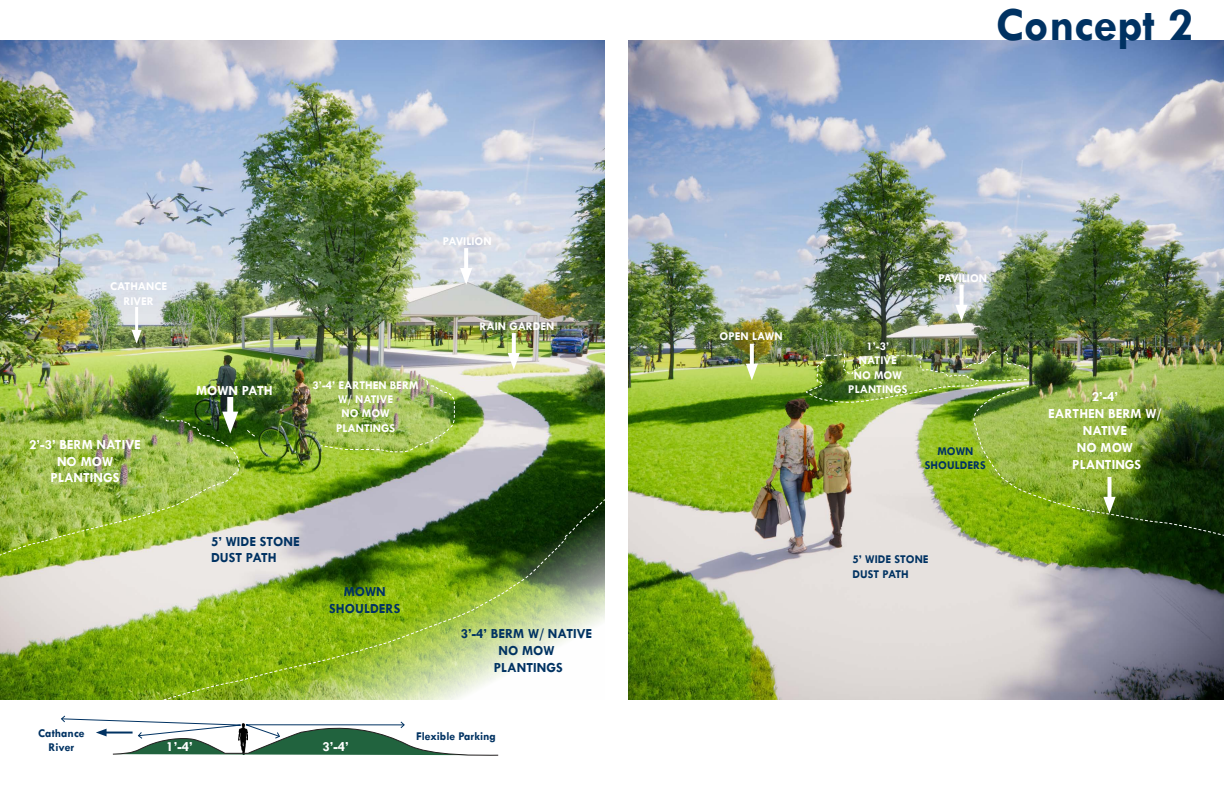
<style>
.page{position:relative;width:1224px;height:792px;background:#fff}
.page>*{position:absolute;margin:0;border:0;box-sizing:border-box;transform-origin:0 0}
.t1{font:700 48px "Tw Cen";color:#003262}
.t2{font:700 14px/16.8px "Tw Cen";color:#fff;text-align:center}
.t3{font:700 14px "Tw Cen";color:#003262}
.t4{font:700 12px/14.4px "Tw Cen";color:#fff;text-align:center}
.t5{font:700 12px "Tw Cen";color:#003262}
</style>
<div class="page">
<img style="left:0;top:40px;width:605px;height:459px">
<img style="left:628px;top:40px;width:596px;height:660px">
<svg style="left:512px;top:333px;width:4px;height:20px"></svg>
<svg style="left:508px;top:353px;width:12px;height:17px"></svg>
<hr style="left:135px;top:307px;width:3px;height:28px;background:#fff">
<svg style="left:132px;top:330px;width:10px;height:14px"></svg>
<svg style="left:960px;top:285px;width:4px;height:20px"></svg>
<svg style="left:955px;top:305px;width:13px;height:17px"></svg>
<hr style="left:464px;top:248px;width:4px;height:27px;background:#fff">
<svg style="left:460px;top:268px;width:12px;height:17px"></svg>
<svg style="left:750px;top:344px;width:4px;height:20px"></svg>
<svg style="left:746px;top:364px;width:12px;height:16px"></svg>
<img style="left:805px;top:350px;width:419px;height:186px">
<img style="left:0;top:378px;width:604px;height:378px">
<p class="t4" style="left:110px;top:279px;width:59px">CATHANCE<br>RIVER</p>
<p class="t2" style="left:29px;top:436px;width:113px">2’-3’ BERM NATIVE</p>
<p class="t2" style="left:57px;top:452px;width:58px">NO MOW</p>
<p class="t2" style="left:51px;top:469px;width:70px">PLANTINGS</p>
<p class="t2" style="left:196px;top:382px;width:78px">MOWN PATH</p>
<p class="t4" style="left:443px;top:234px;width:50px">PAVILION</p>
<p class="t4" style="left:313px;top:377px;width:107px">3’-4’ EARTHEN BERM</p>
<p class="t4" style="left:338px;top:392px;width:57px">W/ NATIVE</p>
<p class="t4" style="left:342px;top:406px;width:50px">NO MOW</p>
<p class="t4" style="left:336px;top:420px;width:61px">PLANTINGS</p>
<p class="t4" style="left:480px;top:318px;width:76px">RAIN GARDEN</p>
<p class="t3" style="left:211px;top:533px;width:90px">5’ WIDE STONE</p>
<p class="t3" style="left:211px;top:549px;width:67px">DUST PATH</p>
<p class="t3" style="left:344px;top:584px;width:44px">MOWN</p>
<p class="t3" style="left:329px;top:600px;width:73px">SHOULDERS</p>
<p class="t3" style="left:461px;top:625px;width:133px">3’-4’ BERM W/ NATIVE</p>
<p class="t3" style="left:498px;top:642px;width:58px">NO MOW</p>
<p class="t3" style="left:494px;top:659px;width:70px">PLANTINGS</p>
<p class="t5" style="left:38px;top:726px;width:48px">Cathance</p>
<p class="t5" style="left:416px;top:729px;width:81px">Flexible Parking</p>
<p class="t5" style="left:48px;top:740px;width:27px">River</p>
<p class="t2" style="left:166px;top:738px;width:28px">1’-4’</p>
<p class="t2" style="left:322px;top:738px;width:28px">3’-4’</p>
<p class="t1" style="left:996px;top:-4px;width:199px">Concept 2</p>
<p class="t4" style="left:720px;top:329px;width:64px">OPEN LAWN</p>
<p class="t4" style="left:938px;top:270px;width:50px">PAVILION</p>
<p class="t4" style="left:866px;top:339px;width:24px">1’-3’</p>
<p class="t4" style="left:859px;top:353px;width:40px">NATIVE</p>
<p class="t4" style="left:854px;top:367px;width:50px">NO MOW</p>
<p class="t4" style="left:848px;top:382px;width:61px">PLANTINGS</p>
<p class="t5" style="left:937px;top:444px;width:38px">MOWN</p>
<p class="t5" style="left:925px;top:458px;width:63px">SHOULDERS</p>
<p class="t5" style="left:853px;top:552px;width:78px">5’ WIDE STONE</p>
<p class="t5" style="left:853px;top:567px;width:58px">DUST PATH</p>
<p class="t2" style="left:1092px;top:388px;width:28px">2’-4’</p>
<p class="t2" style="left:1048px;top:405px;width:115px">EARTHEN BERM W/<br>NATIVE</p>
<p class="t2" style="left:1077px;top:439px;width:58px">NO MOW</p>
<p class="t2" style="left:1072px;top:455px;width:70px">PLANTINGS</p>
</div>
